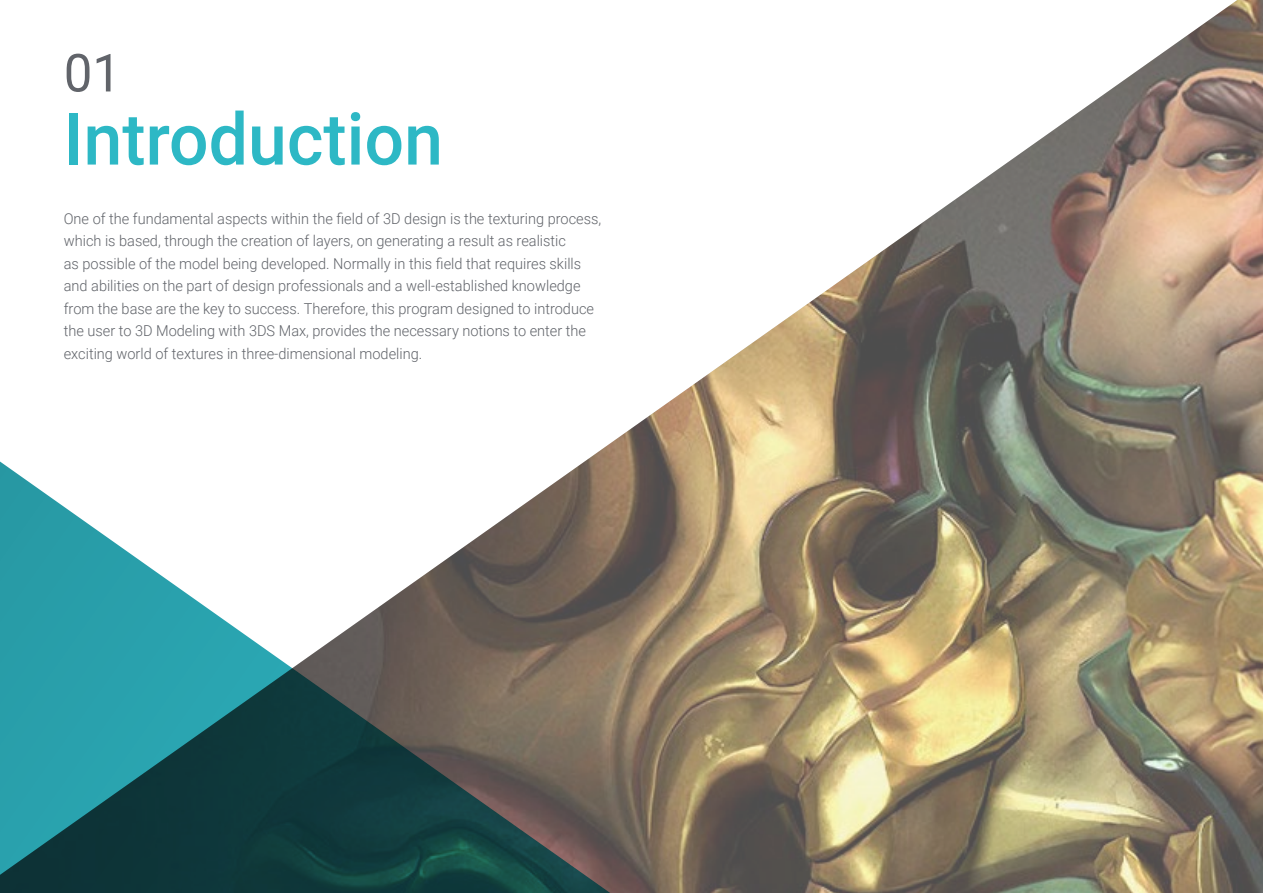
<style>
.page{position:relative;width:1263px;height:893px;background:#fff}
.page>*{position:absolute;margin:0;border:0;box-sizing:border-box;transform-origin:0 0}
.t1{font:500 72px "Roboto";color:#2db8c5}
.t2{font:52.5px "Roboto";color:#61646a}
.t3{font:300 15px/22.5px "Roboto";color:#61646a}
</style>
<div class="page">
<img style="left:606px;top:0;width:657px;height:893px">
<svg style="left:0;top:446px;width:640px;height:447px"></svg>
<h2 class="t2" style="left:64px;top:36px;width:59px">01</h2>
<h1 class="t1" style="left:64px;top:89px;width:381px">Introduction</h1>
<p class="t3" style="left:64px;top:207px;width:539px">One of the fundamental aspects within the field of 3D design is the texturing process, which is based, through the creation of layers, on generating a result as realistic<br>as possible of the model being developed. Normally in this field that requires skills and abilities on the part of design professionals and a well-established knowledge from the base are the key to success. Therefore, this program designed to introduce the user to 3D Modeling with 3DS Max, provides the necessary notions to enter the exciting world of textures in three-dimensional modeling.</p>
</div>
